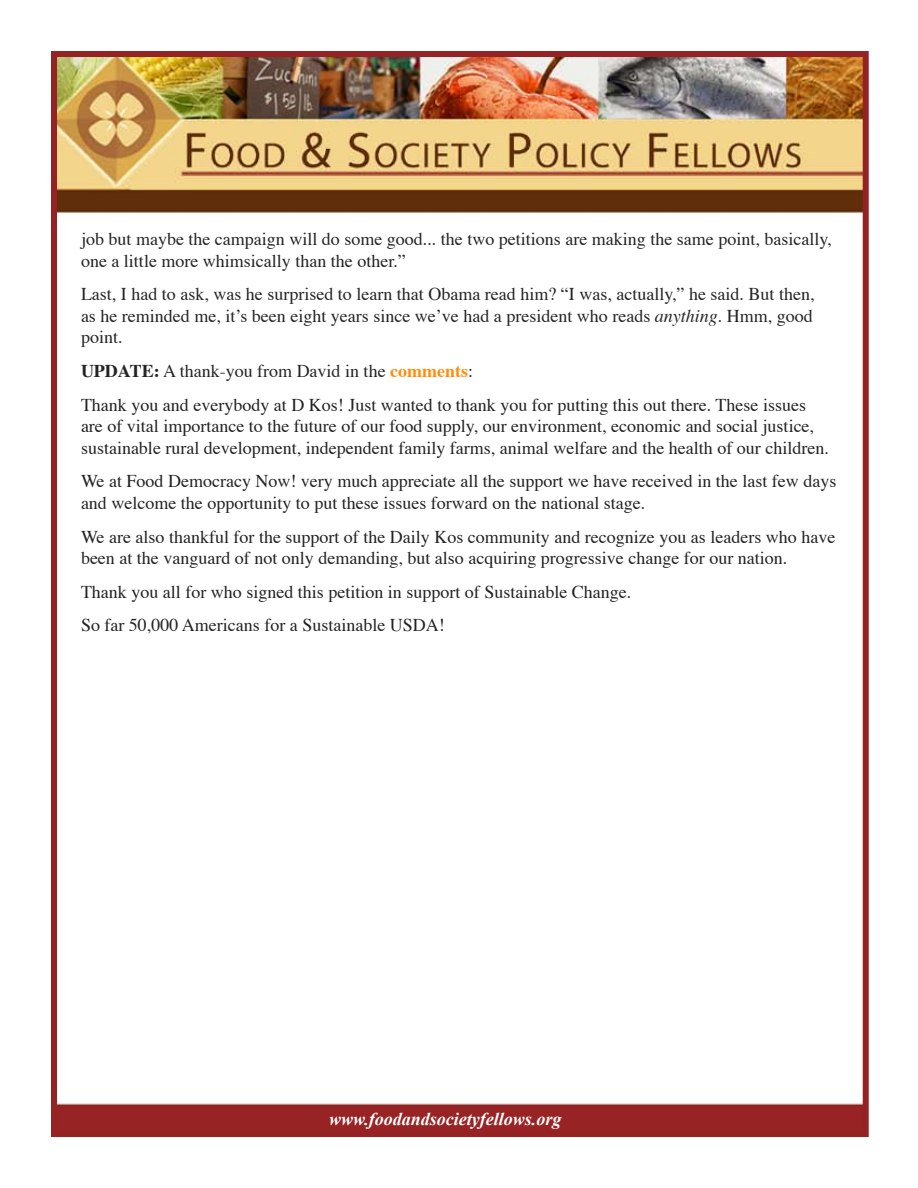
<style>
.page{position:relative;width:918px;height:1188px;background:#fff}
.page>*{position:absolute;margin:0;border:0;box-sizing:border-box;transform-origin:0 0}
.t1{font:18px/21.6px "Times";color:#222}
.t2{font:18px/21.6px "Times";color:#242424}
.t3{font:italic 700 18px "Times New Roman";color:#fff}
.s1{font-style:italic}
.s2{font-weight:700;color:#242424}
.s3{color:#242424}
.s4{font-weight:700;color:#ff8e0d}
</style>
<div class="page">
<img style="left:58px;top:58px;width:804px;height:1072px">
<div style="left:51px;top:51px;width:818px;height:1086px;border:6px solid #952323"></div>
<p class="t2" style="left:81px;top:227px;width:752px">job but maybe the campaign will do some good... the two petitions are making the same point, basically, one a little more whimsically than the other.”</p>
<p class="t2" style="left:81px;top:282px;width:735px;text-align:justify">Last, I had to ask, was he surprised to learn that Obama read him? “I was, actually,” he said. But then, as he reminded me, it’s been eight years since we’ve had a president who reads <span class="s1">anything.</span> Hmm, good point.</p>
<p class="t1" style="left:81px;top:353px;width:727px;line-height:33.6px"><span class="s2">UPDATE:</span> <span class="s3">A thank-you from David in the</span> <span class="s4">comments</span><span class="s3">:<br></span>Thank you and everybody at D Kos! Just wanted to thank you for putting this out there. These issues</p>
<p class="t1" style="left:81px;top:414px;width:749px">are of vital importance to the future of our food supply, our environment, economic and social justice, sustainable rural development, independent family farms, animal welfare and the health of our children.</p>
<p class="t1" style="left:81px;top:469px;width:757px">We at Food Democracy Now! very much appreciate all the support we have received in the last few days and welcome the opportunity to put these issues forward on the national stage.</p>
<p class="t1" style="left:81px;top:524px;width:756px">We are also thankful for the support of the Daily Kos community and recognize you as leaders who have been at the vanguard of not only demanding, but also acquiring progressive change for our nation.</p>
<p class="t1" style="left:81px;top:573px;width:552px;line-height:33.6px">Thank you all for who signed this petition in support of Sustainable Change.<br>So far 50,000 Americans for a Sustainable USDA!</p>
<p class="t3" style="left:329px;top:1109px;width:234px">www.foodandsocietyfellows.org</p>
</div>
